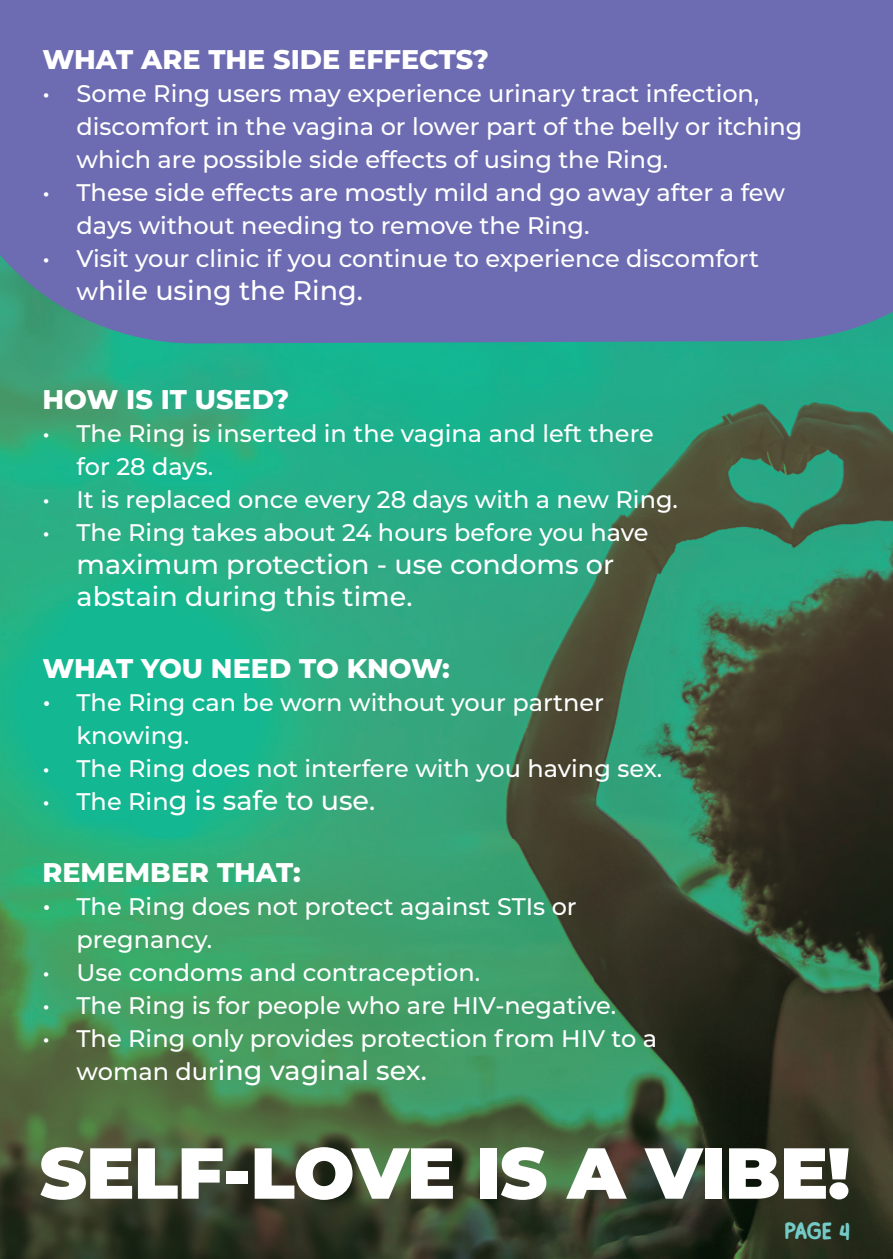
<style>
.page{position:relative;width:893px;height:1259px;background:#fff}
.page>*{position:absolute;margin:0;border:0;box-sizing:border-box;transform-origin:0 0}
.t1{font:900 72px "Montserrat";letter-spacing:-.01em;color:#fff}
.t2{font:500 27px/32.4px "Montserrat";color:#fff}
.t3{font:800 27px "Montserrat";color:#fff}
.t4{font:500 24px/33px "Montserrat";color:#fff}
.t5{font:24px "Black Marker Soft";color:#73cac7}
.s1{font-size:24px}
.s2{font-size:27px}
</style>
<div class="page">
<img style="left:0;top:344px;width:893px;height:915px">
<div style="left:0;top:0;width:893px;height:344px;background:#6d6cb2"></div>
<p class="t3" style="left:43px;top:39px;width:448px">WHAT ARE THE SIDE EFFECTS?</p>
<p class="t4" style="left:77px;top:76px;width:727px;text-indent:-34px">• Some Ring users may experience urinary tract infection, discomfort in the vagina or lower part of the belly or itching which are possible side effects of using the Ring.</p>
<p class="t4" style="left:77px;top:175px;width:710px;text-indent:-34px">• These side effects are mostly mild and go away after a few days without needing to remove the Ring.</p>
<p class="t4" style="left:43px;top:241px;width:718px">• Visit your clinic if you continue to experience discomfort</p>
<p class="t2" style="left:77px;top:273px;width:288px"><span class="s1">w</span>hile using the Ring.</p>
<p class="t3" style="left:43px;top:379px;width:248px">HOW IS IT USED?</p>
<p class="t4" style="left:77px;top:416px;width:579px;text-indent:-34px">• The Ring is inserted in the vagina and left there for 28 days.</p>
<p class="t4" style="left:43px;top:482px;width:637px">• It is replaced once every 28 days with a new Ring.</p>
<p class="t4" style="left:43px;top:515px;width:608px">• The Ring takes about 24 hours before you have</p>
<p class="t2" style="left:77px;top:547px;width:539px">maximum protection - use condoms or abstain during this time.</p>
<p class="t3" style="left:43px;top:649px;width:409px">WHAT YOU NEED TO KNOW:</p>
<p class="t4" style="left:77px;top:685px;width:529px;text-indent:-34px"><span class="s2">•</span> The Ring can be worn without your partner knowing.</p>
<p class="t4" style="left:43px;top:751px;width:621px">• The Ring does not interfere with you having sex.</p>
<p class="t2" style="left:43px;top:783px;width:334px"><span class="s1">• The Rin</span>g is safe to use.</p>
<p class="t3" style="left:43px;top:853px;width:260px">REMEMBER THAT:</p>
<p class="t4" style="left:77px;top:889px;width:502px;text-indent:-34px"><span class="s2">•</span> The Ring does not protect against STIs or pregnancy.</p>
<p class="t4" style="left:43px;top:955px;width:439px">• Use condoms and contraception.</p>
<p class="t4" style="left:43px;top:988px;width:575px">• The Ring is for people who are HIV-negative.</p>
<p class="t4" style="left:43px;top:1021px;width:616px">• The Ring only provides protection from HIV to a</p>
<p class="t2" style="left:77px;top:1053px;width:352px"><span class="s1">woman dur</span>ing vaginal sex.</p>
<h1 class="t1" style="left:40px;top:1119px;width:812px">SELF-LOVE IS A VIBE!</h1>
<p class="t5" style="left:785px;top:1216px;width:67px">page 4</p>
</div>
